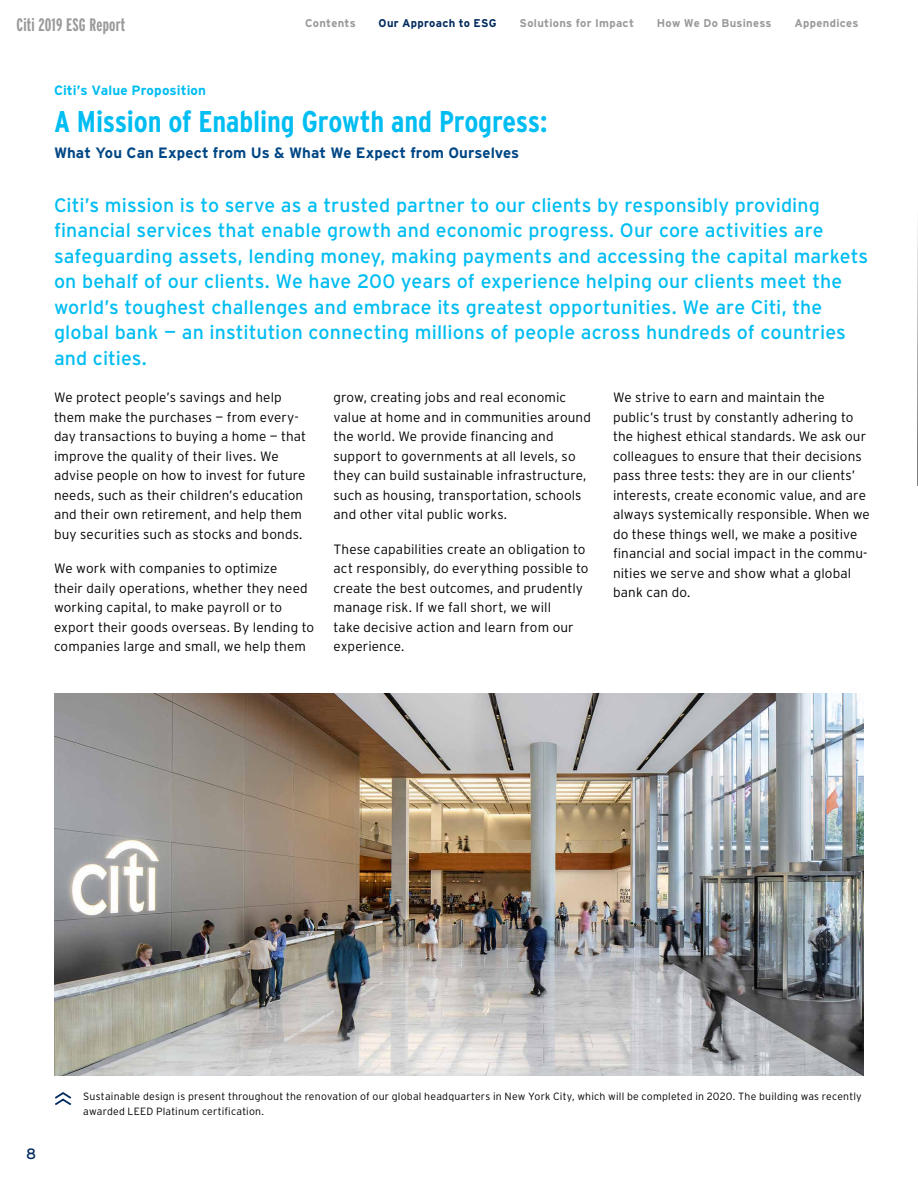
<style>
.page{position:relative;width:918px;height:1188px;background:#fff}
.page>*{position:absolute;margin:0;border:0;box-sizing:border-box;transform-origin:0 0}
.t1{font:700 condensed 30px "Interstate";letter-spacing:-.005em;color:#00bdf2}
.t2{font:19.5px/25.5px "Interstate";letter-spacing:.005em;color:#00bdf2}
.t3{font:700 extra-condensed 18px "Interstate";letter-spacing:.01em;color:#999}
.t4{font:700 15px "Interstate";letter-spacing:.005em;color:#004785}
.t5{font:15px "Interstate";color:#002a5d}
.t6{font:300 13.5px/19.5px "Interstate";letter-spacing:.01em;color:#000}
.t7{font:700 13.5px "Interstate";letter-spacing:.005em;color:#00bdf2}
.t8{font:700 11.25px "Interstate";letter-spacing:.025em;color:#999}
.t9{font:700 11.25px "Interstate";letter-spacing:.025em;color:#002a5d}
.t10{font:300 10.5px/15px "Interstate";letter-spacing:.02em;color:#000}
</style>
<div class="page">
<hr style="left:917px;top:130px;width:1px;height:356px;background:#000">
<img style="left:55px;top:693px;width:809px;height:383px">
<svg style="left:55px;top:1092px;width:17px;height:14px"></svg>
<h3 class="t3" style="left:17px;top:15px;width:110px">Citi 2019 ESG Report</h3>
<p class="t8" style="left:305px;top:17px;width:52px">Contents</p>
<p class="t9" style="left:379px;top:17px;width:120px">Our Approach to ESG</p>
<p class="t8" style="left:520px;top:17px;width:116px">Solutions for Impact</p>
<p class="t8" style="left:657px;top:17px;width:116px">How We Do Business</p>
<p class="t8" style="left:795px;top:17px;width:65px">Appendices</p>
<p class="t7" style="left:54px;top:83px;width:154px">Citi’s Value Proposition</p>
<h1 class="t1" style="left:54px;top:105px;width:495px">A Mission of Enabling Growth and Progress:</h1>
<p class="t4" style="left:54px;top:144px;width:467px">What You Can Expect from Us &amp; What We Expect from Ourselves</p>
<p class="t2" style="left:54px;top:192px;width:816px">Citi’s mission is to serve as a trusted partner to our clients by responsibly providing financial services that enable growth and economic progress. Our core activities are safeguarding assets, lending money, making payments and accessing the capital markets on behalf of our clients. We have 200 years of experience helping our clients meet the world’s toughest challenges and embrace its greatest opportunities. We are Citi, the global bank — an institution connecting millions of people across hundreds of countries and cities.</p>
<p class="t6" style="left:54px;top:388px;width:254px">We protect people’s savings and help them make the purchases — from every&shy;day transactions to buying a home — that improve the quality of their lives. We advise people on how to invest for future needs, such as their children’s education and their own retirement, and help them buy securities such as stocks and bonds.</p>
<p class="t6" style="left:54px;top:559px;width:262px">We work with companies to optimize<br>their daily operations, whether they need working capital, to make payroll or to export their goods overseas. By lending to companies large and small, we help them</p>
<p class="t6" style="left:613px;top:388px;width:258px">We strive to earn and maintain the public’s trust by constantly adhering to the highest ethical standards. We ask our colleagues to ensure that their decisions pass three tests: they are in our clients’ interests, create economic value, and are always systemically responsible. When we do these things well, we make a positive financial and social impact in the commu&shy;nities we serve and show what a global bank can do.</p>
<p class="t6" style="left:334px;top:388px;width:259px">grow, creating jobs and real economic value at home and in communities around the world. We provide financing and support to governments at all levels, so they can build sustainable infrastructure, such as housing, transportation, schools and other vital public works.</p>
<p class="t6" style="left:334px;top:539px;width:257px">These capabilities create an obligation to act responsibly, do everything possible to create the best outcomes, and prudently manage risk. If we fall short, we will<br>take decisive action and learn from our experience.</p>
<p class="t5" style="left:26px;top:1145px;width:12px">8</p>
<p class="t10" style="left:83px;top:1089px;width:780px">Sustainable design is present throughout the renovation of our global headquarters in New York City, which will be completed in 2020. The building was recently awarded LEED Platinum certification.</p>
</div>
